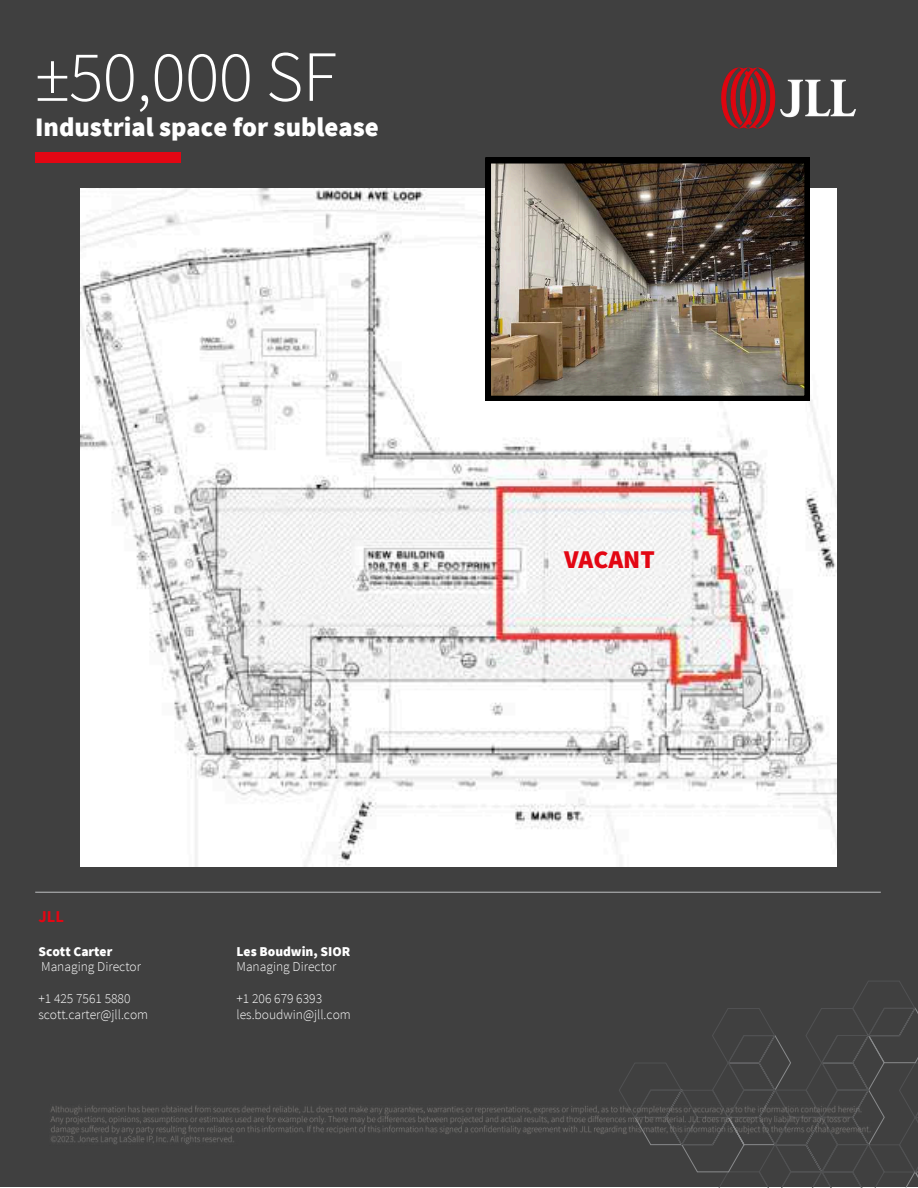
<style>
.page{position:relative;width:918px;height:1188px;background:#fff}
.page>*{position:absolute;margin:0;border:0;box-sizing:border-box;transform-origin:0 0}
.t1{font:300 72px "Source Sans Pro";letter-spacing:-.01em;color:#fff}
.t2{font:900 26.7px "Source Sans Pro";color:#fff}
.t3{font:900 25.5px "Source Sans Pro";color:#e30613}
.t4{font:700 16.5px "Source Sans Pro";color:#e30613}
.t5{font:300 13.5px "Source Sans Pro";color:#fff}
.t6{font:900 13.5px "Source Sans Pro";color:#fff}
</style>
<div class="page">
<div style="left:0;top:0;width:918px;height:1187px;background:#404040"></div>
<svg style="left:625px;top:981px;width:293px;height:207px"></svg>
<hr style="left:822px;top:1172px;width:31px;height:1px;background:#58595b">
<img style="left:721px;top:67px;width:135px;height:62px">
<hr style="left:35px;top:892px;width:846px;height:1px;background:#b1b2b4">
<div style="left:35px;top:153px;width:146px;height:10px;background:#e30613"></div>
<img style="left:50px;top:1080px;width:834px;height:89px">
<img style="left:81px;top:188px;width:756px;height:678px">
<img style="left:485px;top:158px;width:325px;height:243px">
<p class="t1" style="left:35px;top:30px;width:303px">±50,000 SF</p>
<p class="t2" style="left:35px;top:110px;width:345px">Industrial space for sublease</p>
<p class="t4" style="left:38px;top:906px;width:27px">JLL</p>
<h2 class="t6" style="left:38px;top:942px;width:75px">Scott Carter</h2>
<h4 class="t5" style="left:41px;top:958px;width:101px">Managing Director</h4>
<p class="t5" style="left:38px;top:990px;width:94px">+1 425 7561 5880</p>
<p class="t5" style="left:38px;top:1005px;width:111px">scott.carter@jll.com</p>
<p class="t6" style="left:236px;top:942px;width:115px">Les Boudwin, SIOR</p>
<p class="t5" style="left:236px;top:958px;width:101px">Managing Director</p>
<p class="t5" style="left:236px;top:990px;width:87px">+1 206 679 6393</p>
<p class="t5" style="left:236px;top:1005px;width:116px">les.boudwin@jll.com</p>
<p class="t3" style="left:564px;top:543px;width:92px">VACANT</p>
</div>
